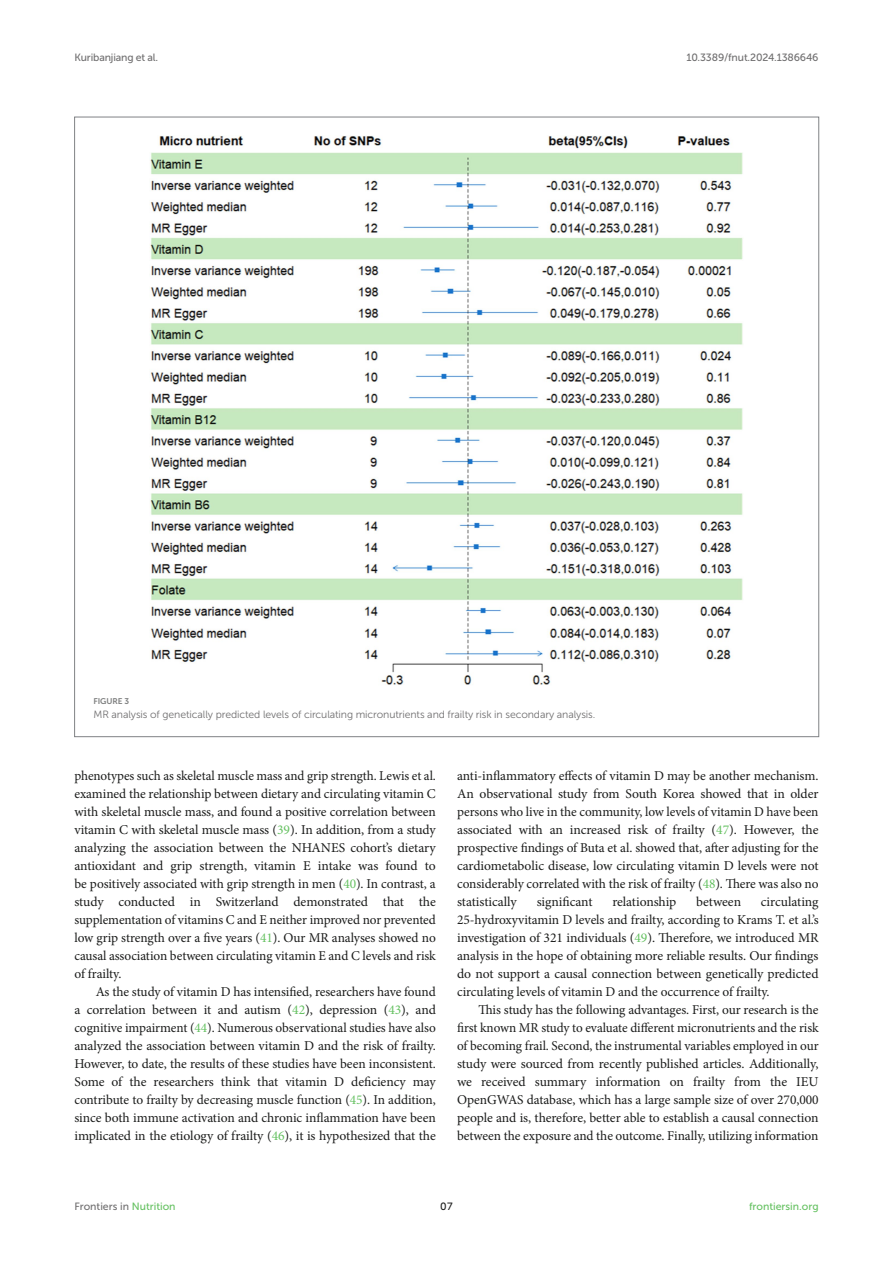
<style>
.page{position:relative;width:893px;height:1263px;background:#fff}
.page>*{position:absolute;margin:0;border:0;box-sizing:border-box;transform-origin:0 0}
.TEXT{font:13.5px/18px "Minion Pro";letter-spacing:-.005em;color:#1b1c1b;text-align:justify}
.FIG_LEG{font:10.5px "Museo Sans 300";letter-spacing:-.01em;color:#706f70}
.t1{font:10.5px "Museo Sans 500";letter-spacing:-.015em;color:#706f70}
.t2{font:10.5px "Museo Sans 500";color:#65c161}
.t3{font:10.5px "Museo Sans 500";color:#1b1c1b}
.FIG_HD{font:8.25px "Museo Sans 700";letter-spacing:-.01em;color:#7e7f7f}
.s1{color:#65c161}
</style>
<div class="page">
<img style="left:150px;top:136px;width:593px;height:549px">
<p class="t1" style="left:74px;top:51px;width:85px">Kuribanjiang et al.</p>
<p class="t1" style="left:686px;top:51px;width:134px">10.3389/fnut.2024.1386646</p>
<p class="FIG_HD" style="left:94px;top:697px;width:37px">FIGURE 3</p>
<p class="FIG_LEG" style="left:94px;top:708px;width:503px">MR analysis of genetically predicted levels of circulating micronutrients and frailty risk in secondary analysis.</p>
<p class="TEXT" style="left:74px;top:767px;width:363px">phenotypes such as skeletal muscle mass and grip strength. Lewis et al. examined the relationship between dietary and circulating vitamin C with skeletal muscle mass, and found a positive correlation between vitamin C with skeletal muscle mass (<span class="s1">39</span>). In addition, from a study analyzing the association between the NHANES cohort’s dietary antioxidant and grip strength, vitamin E intake was found to be positively associated with grip strength in men (<span class="s1">40</span>). In contrast, a study conducted in Switzerland demonstrated that the supplementation of vitamins C and E neither improved nor prevented low grip strength over a five years (<span class="s1">41</span>). Our MR analyses showed no causal association between circulating vitamin E and C levels and risk of frailty.</p>
<p class="TEXT" style="left:74px;top:983px;width:363px;text-indent:21px">As the study of vitamin D has intensified, researchers have found a correlation between it and autism (<span class="s1">42</span>), depression (<span class="s1">43</span>), and cognitive impairment (<span class="s1">44</span>). Numerous observational studies have also analyzed the association between vitamin D and the risk of frailty.<br>However, to date, the results of these studies have been inconsistent.<br>Some of the researchers think that vitamin D deficiency may contribute to frailty by decreasing muscle function (<span class="s1">45</span>). In addition, since both immune activation and chronic inflammation have been implicated in the etiology of frailty (<span class="s1">46</span>), it is hypothesized that the</p>
<p class="TEXT" style="left:457px;top:767px;width:363px">anti-inflammatory effects of vitamin D may be another mechanism.<br>An observational study from South Korea showed that in older persons who live in the community, low levels of vitamin D have been associated with an increased risk of frailty (<span class="s1">47</span>). However, the prospective findings of Buta et al. showed that, after adjusting for the cardiometabolic disease, low circulating vitamin D levels were not considerably correlated with the risk of frailty (<span class="s1">48</span>). There was also no statistically</p>
<p class="TEXT" style="left:457px;top:893px;width:363px;text-indent:304px">circulating 25-hydroxyvitamin D levels and frailty, according to Krams T. et al.’s investigation of 321 individuals (<span class="s1">49</span>). Therefore, we introduced MR analysis in the hope of obtaining more reliable results. Our findings do not support a causal connection between genetically predicted circulating levels of vitamin D and the occurrence of frailty.</p>
<p class="TEXT" style="left:457px;top:1001px;width:363px;text-indent:21px">This study has the following advantages. First, our research is the first known MR study to evaluate different micronutrients and the risk of becoming frail. Second, the instrumental variables employed in our study were sourced from recently published articles. Additionally, we received summary information on frailty from the IEU OpenGWAS database, which has a large sample size of over 270,000 people and is, therefore, better able to establish a causal connection between the exposure and the outcome. Finally, utilizing information</p>
<p class="TEXT" style="left:537px;top:893px;width:57px">significant</p>
<p class="TEXT" style="left:612px;top:893px;width:65px">relationship</p>
<p class="TEXT" style="left:696px;top:893px;width:46px">between</p>
<p class="t1" style="left:74px;top:1200px;width:103px">Frontiers in <span class="s1">Nutrition</span></p>
<p class="t3" style="left:440px;top:1200px;width:14px">07</p>
<p class="t2" style="left:749px;top:1200px;width:71px">frontiersin.org</p>
</div>
